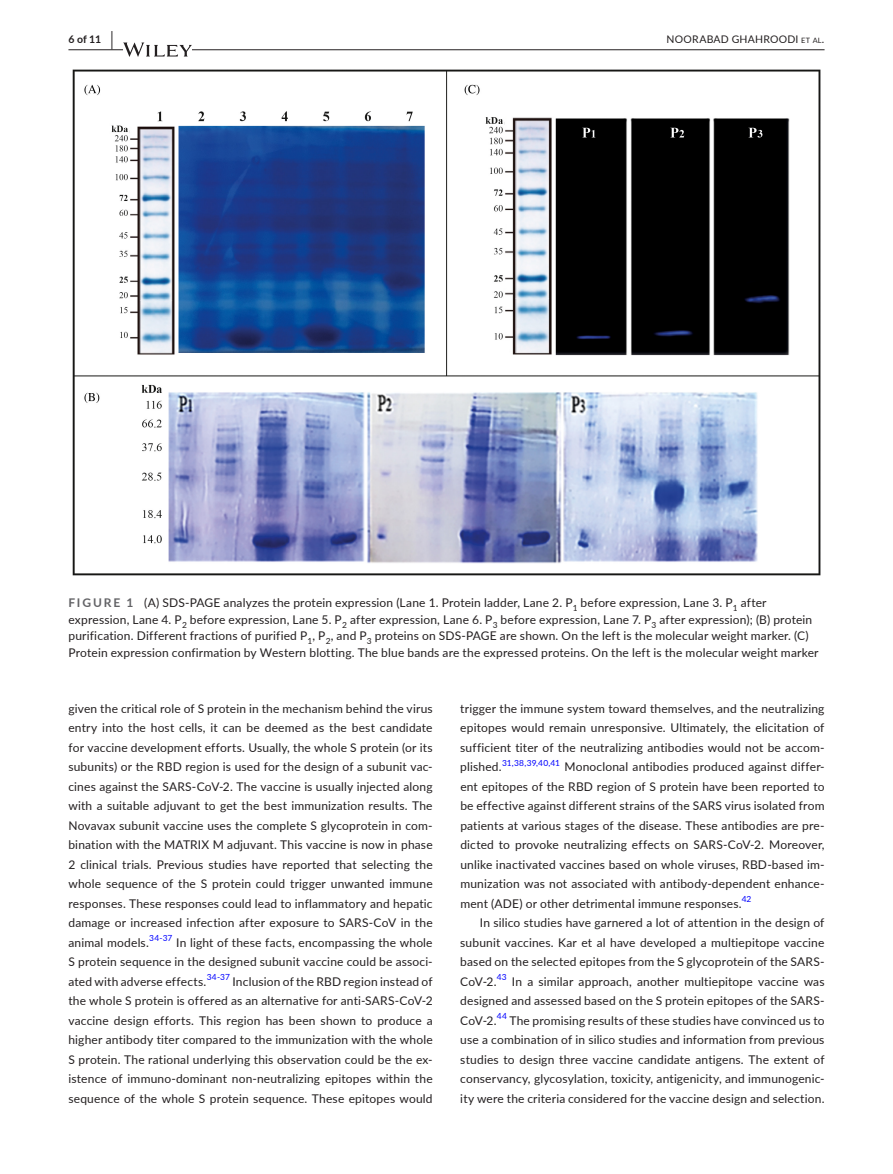
<style>
.page{position:relative;width:893px;height:1174px;background:#fff}
.page>*{position:absolute;margin:0;border:0;box-sizing:border-box;transform-origin:0 0}
.t1{font:12px/19.5px "Lato";letter-spacing:.015em;color:#231f20;text-align:justify}
.t2{font:10.5px "Lato";letter-spacing:.025em;color:#231f20}
.t3{font:700 10.5px "Lato";color:#231f20}
.t4{font:8.4px "Lato";letter-spacing:.015em;color:#00f}
.s1{font-size:19.5px}
.s2{font-size:7.35px}
.s3{font-weight:700;color:#636366}
</style>
<div class="page">
<hr style="left:68px;top:49px;width:756px;height:1px;background:#231f20">
<svg style="left:123px;top:42px;width:69px;height:15px"></svg>
<img style="left:72px;top:69px;width:749px;height:506px">
<p class="t3" style="left:68px;top:31px;width:46px">6 of 11 <span class="s1">|</span></p>
<p class="t2" style="left:667px;top:31px;width:159px">NOORABAD GHAHROODI <span class="s2">et al</span>.</p>
<p class="t1" style="left:68px;top:594px;width:752px;line-height:16.5px;text-align:left"><span class="s3">FIGURE 1</span> (A) SDS-PAGE analyzes the protein expression (Lane 1. Protein ladder, Lane 2. P<sub>1</sub> before expression, Lane 3. P<sub>1</sub> after expression, Lane 4. P<sub>2</sub> before expression, Lane 5. P<sub>2</sub> after expression, Lane 6. P<sub>3</sub> before expression, Lane 7. P<sub>3</sub> after expression); (B) protein purification. Different fractions of purified P<sub>1</sub>, P<sub>2</sub>, and P<sub>3</sub> proteins on SDS-PAGE are shown. On the left is the molecular weight marker. (C)<br>Protein expression confirmation by Western blotting. The blue bands are the expressed proteins. On the left is the molecular weight marker</p>
<p class="t1" style="left:68px;top:698px;width:366px">given the critical role of S protein in the mechanism behind the virus entry into the host cells, it can be deemed as the best candidate for vaccine development efforts. Usually, the whole S protein (or its subunits) or the RBD region is used for the design of a subunit vac&shy;cines against the SARS-CoV-2. The vaccine is usually injected along with a suitable adjuvant to get the best immunization results. The Novavax subunit vaccine uses the complete S glycoprotein in com&shy;bination with the MATRIX M adjuvant. This vaccine is now in phase 2 clinical trials. Previous studies have reported that selecting the whole sequence of the S protein could trigger unwanted immune responses. These responses could lead to inflammatory and hepatic damage or increased infection after exposure to SARS-CoV in the animal models.<sup>34-37</sup> In light of these facts, encompassing the whole S protein sequence in the designed subunit vaccine could be associ&shy;ated with adverse effects.<sup>34-37</sup> Inclusion of the RBD region instead of the whole S protein is offered as an alternative for anti-SARS-CoV-2 vaccine design efforts. This region has been shown to produce a higher antibody titer compared to the immunization with the whole S protein. The rational underlying this observation could be the ex&shy;istence of immuno-dominant non-neutralizing epitopes within the sequence of the whole S protein sequence. These epitopes would</p>
<p class="t1" style="left:460px;top:698px;width:366px">trigger the immune system toward themselves, and the neutralizing epitopes would remain unresponsive. Ultimately, the elicitation of sufficient titer of the neutralizing antibodies would not be accom&shy;plished.</p>
<p class="t4" style="left:502px;top:757px;width:60px">31,38,39,40,41</p>
<p class="t1" style="left:460px;top:756px;width:366px;text-indent:104px">Monoclonal antibodies produced against differ&shy;ent epitopes of the RBD region of S protein have been reported to be effective against different strains of the SARS virus isolated from patients at various stages of the disease. These antibodies are pre&shy;dicted to provoke neutralizing effects on SARS-CoV-2. Moreover, unlike inactivated vaccines based on whole viruses, RBD-based im&shy;munization was not associated with antibody-dependent enhance&shy;ment (ADE) or other detrimental immune responses.<sup>42</sup></p>
<p class="t1" style="left:460px;top:912px;width:366px;text-indent:20px">In silico studies have garnered a lot of attention in the design of subunit vaccines. Kar et al have developed a multiepitope vaccine based on the selected epitopes from the S glycoprotein of the SARS-CoV-2.<sup>43</sup> In a similar approach, another multiepitope vaccine was designed and assessed based on the S protein epitopes of the SARS-CoV-2.<sup>44</sup> The promising results of these studies have convinced us to use a combination of in silico studies and information from previous studies to design three vaccine candidate antigens. The extent of conservancy, glycosylation, toxicity, antigenicity, and immunogenic&shy;ity were the criteria considered for the vaccine design and selection.</p>
</div>
